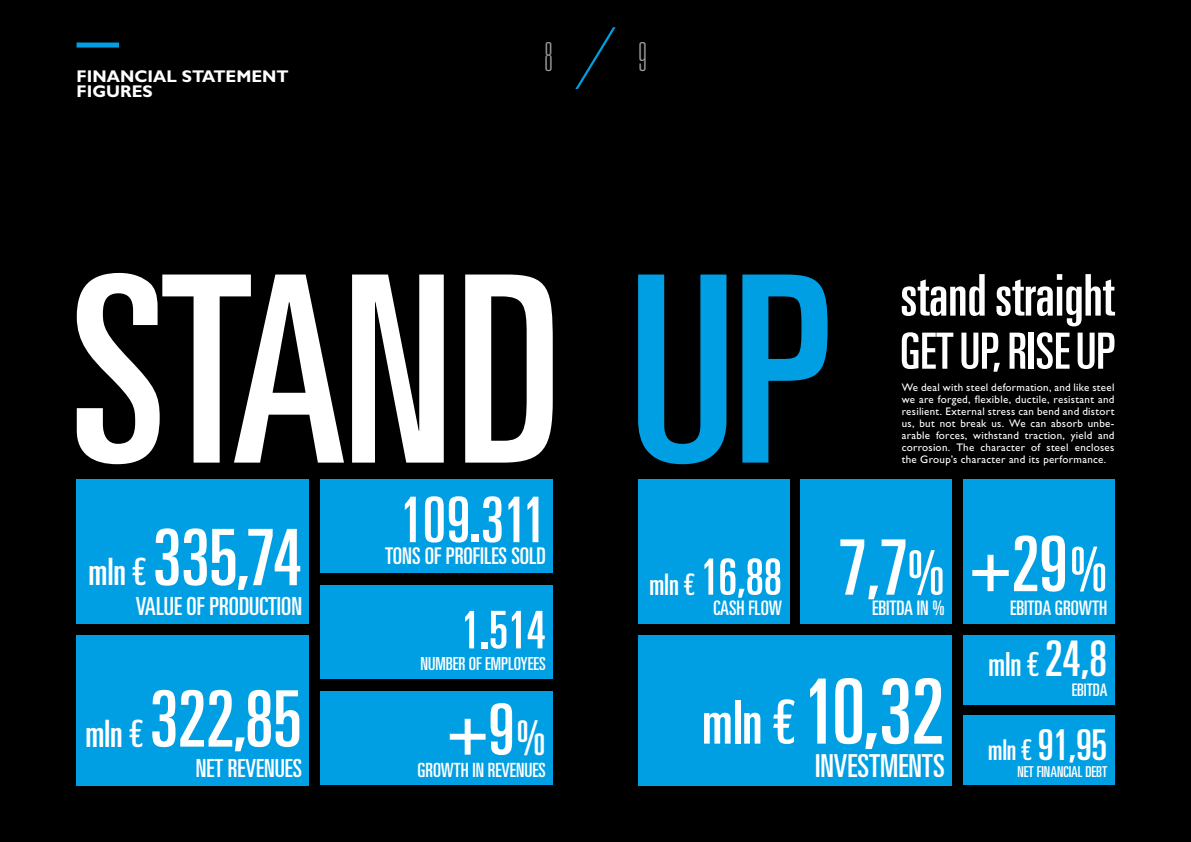
<style>
.page{position:relative;width:1191px;height:842px;background:#fff}
.page>*{position:absolute;margin:0;border:0;box-sizing:border-box;transform-origin:0 0}
.t1{font:ultra-condensed 260.5px "Univers LT Std";letter-spacing:-.015em;color:#fff}
.t2{font:ultra-condensed 90.1px "Univers LT Std";color:#fff}
.t3{font:ultra-condensed 78px "Univers LT Std";letter-spacing:-.01em;color:#fff}
.t4{font:ultra-condensed 76.6px "Univers LT Std";color:#fff}
.t5{font:ultra-condensed 70.8px "Univers LT Std";color:#fff}
.t6{font:ultra-condensed 63px "Univers LT Std";letter-spacing:-.01em;color:#fff}
.t7{font:ultra-condensed 57.5px "Univers LT Std";color:#fff}
.t8{font:ultra-condensed 52px "Univers LT Std";color:#fff}
.t9{font:ultra-condensed 50px "Univers LT Std";color:#fff}
.t10{font:ultra-condensed 42.5px "Univers LT Std";color:#fff}
.t11{font:100 ultra-condensed 40px "Univers LT Std";color:#9d9d9c}
.t12{font:ultra-condensed 33.2px "Univers LT Std";color:#fff}
.t13{font:ultra-condensed 31.7px "Univers LT Std";color:#fff}
.t14{font:ultra-condensed 25px "Univers LT Std";color:#fff}
.t15{font:ultra-condensed 23px "Univers LT Std";color:#fff}
.t16{font:ultra-condensed 20px "Univers LT Std";color:#fff}
.t17{font:ultra-condensed 19.6px "Univers LT Std";color:#fff}
.t18{font:ultra-condensed 18px "Univers LT Std";color:#fff}
.t19{font:ultra-condensed 17.3px "Univers LT Std";color:#fff}
.t20{font:700 17px/15px "Gill Sans Std";color:#fff}
.t21{font:ultra-condensed 15px "Univers LT Std";color:#fff}
.t22{font:11px/12px "Gill Sans Std";letter-spacing:.025em;color:#fff;text-align:justify}
.s1{color:#009fe3}
.s2{font-size:37.7px}
.s3{font-size:47.8px}
.s4{font-size:29.7px}
.s5{font-size:61.2px}
.s6{font-size:60.9px}
.s7{font-size:71.9px}
.s8{font-size:49.1px}
.s9{font-size:28.7px}
</style>
<div class="page">
<div style="left:0;top:0;width:595px;height:842px;background:#000"></div>
<div style="left:595px;top:0;width:596px;height:842px;background:#000"></div>
<div style="left:77px;top:43px;width:42px;height:5px;background:#009fe3"></div>
<div style="left:77px;top:635px;width:232px;height:150px;background:#009fe3"></div>
<div style="left:77px;top:479px;width:232px;height:145px;background:#009fe3"></div>
<div style="left:320px;top:691px;width:233px;height:94px;background:#009fe3"></div>
<div style="left:320px;top:585px;width:233px;height:94px;background:#009fe3"></div>
<div style="left:320px;top:479px;width:233px;height:94px;background:#009fe3"></div>
<div style="left:638px;top:635px;width:313px;height:150px;background:#009fe3"></div>
<div style="left:638px;top:479px;width:151px;height:145px;background:#009fe3"></div>
<div style="left:800px;top:479px;width:151px;height:145px;background:#009fe3"></div>
<div style="left:963px;top:716px;width:151px;height:69px;background:#009fe3"></div>
<div style="left:963px;top:635px;width:151px;height:69px;background:#009fe3"></div>
<div style="left:963px;top:479px;width:151px;height:145px;background:#009fe3"></div>
<svg style="left:575px;top:27px;width:40px;height:62px"></svg>
<h3 class="t20" style="left:77px;top:69px;width:214px">FINANCIAL STATEMENT<br>FIGURES</h3>
<h3 class="t11" style="left:544px;top:37px;width:10px">8</h3>
<h3 class="t11" style="left:638px;top:37px;width:10px">9</h3>
<h1 class="t1" style="left:70px;top:222px;width:765px">STAND <span class="s1">UP</span></h1>
<h3 class="t7" style="left:900px;top:262px;width:216px">stand straight</h3>
<h3 class="t9" style="left:900px;top:322px;width:217px">GET UP, RISE UP</h3>
<p class="t22" style="left:901px;top:381px;width:214px">We deal with steel deformation, and like steel we are forged, flexible, ductile, resistant and resilient. External stress can bend and distort us, but not break us. We can absorb unbe&shy;arable forces, withstand traction, yield and corrosion. The character of steel encloses the Group’s character and its performance.</p>
<h3 class="t3" style="left:88px;top:513px;width:215px"><span class="s2">mln €</span> 335,74</h3>
<h3 class="t14" style="left:136px;top:592px;width:168px">VALUE OF PRODUCTION</h3>
<h3 class="t3" style="left:85px;top:674px;width:218px"><span class="s2">mln €</span> 322,85</h3>
<h3 class="t14" style="left:196px;top:753px;width:108px">NET REVENUES</h3>
<h3 class="t6" style="left:400px;top:484px;width:148px">109.311</h3>
<h3 class="t15" style="left:385px;top:543px;width:162px">TONS OF PROFILES SOLD</h3>
<h3 class="t8" style="left:461px;top:600px;width:86px">1.514</h3>
<h3 class="t18" style="left:420px;top:654px;width:127px">NUMBER OF EMPLOYEES</h3>
<h3 class="t5" style="left:446px;top:689px;width:101px">+9<span class="s3">%</span></h3>
<h3 class="t17" style="left:417px;top:758px;width:130px">GROWTH IN REVENUES</h3>
<h3 class="t9" style="left:649px;top:548px;width:134px"><span class="s4">mln €</span> 16,88</h3>
<h3 class="t16" style="left:713px;top:597px;width:70px">CASH FLOW</h3>
<h3 class="t4" style="left:838px;top:524px;width:108px">7,7<span class="s5">%</span></h3>
<h3 class="t16" style="left:872px;top:597px;width:74px">EBITDA IN %</h3>
<h2 class="t2" style="left:701px;top:660px;width:245px"><span class="s6">mln €</span> 10,32</h2>
<h3 class="t13" style="left:815px;top:747px;width:131px">INVESTMENTS</h3>
<h3 class="t4" style="left:969px;top:520px;width:140px"><span class="s7">+</span>29<span class="s5">%</span></h3>
<h3 class="t16" style="left:1010px;top:597px;width:99px">EBITDA GROWTH</h3>
<h3 class="t12" style="left:988px;top:645px;width:121px">mln € <span class="s8">24,8</span></h3>
<h3 class="t19" style="left:1071px;top:680px;width:37px">EBITDA</h3>
<h3 class="t10" style="left:987px;top:720px;width:121px"><span class="s9">mln €</span> 91,95</h3>
<h3 class="t21" style="left:1017px;top:763px;width:91px">NET FINANCIAL DEBT</h3>
</div>
